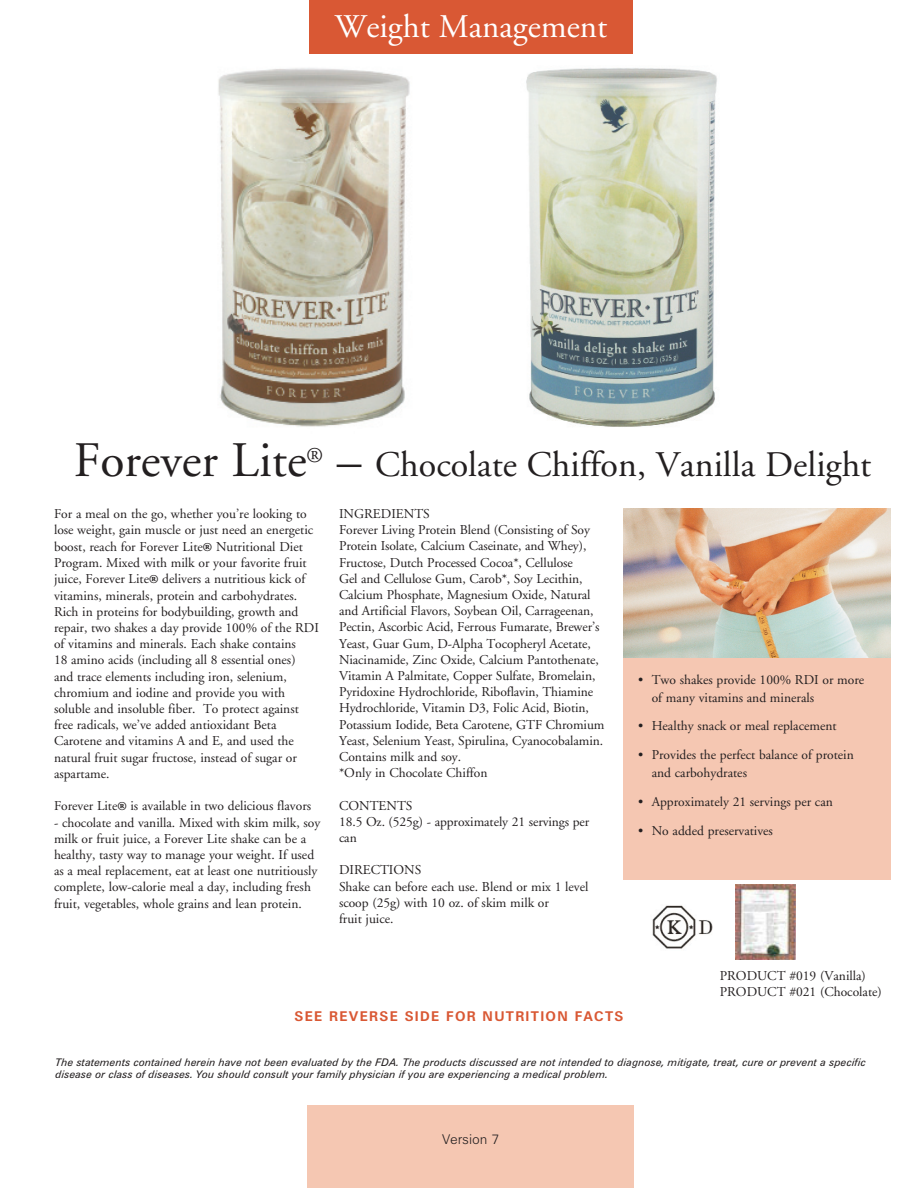
<style>
.page{position:relative;width:918px;height:1188px;background:#fff}
.page>*{position:absolute;margin:0;border:0;box-sizing:border-box;transform-origin:0 0}
.t1{font:49.5px "Adobe Garamond";color:#231f20}
.t2{font:36px "Adobe Garamond";color:#231f20}
.t3{font:33px "Adobe Garamond";color:#fff}
.t4{font:21px "Adobe Garamond";color:#231f20}
.Key_Points{font:13.5px/16.2px "Adobe Garamond";color:#231f20}
.t5{font:700 13.5px "Zurich BT";letter-spacing:.1em;color:#d95834}
.t6{font:300 13.5px "Zurich BT";color:#231f20}
.t7{font:italic 10.5px/12.6px "Zurich BT";color:#231f20}
.s1{font-size:49.5px}
.s2{font-weight:700;font-size:12px}
</style>
<div class="page">
<img style="left:218px;top:53px;width:210px;height:374px">
<div style="left:309px;top:0;width:324px;height:53px;background:#d95834"></div>
<div style="left:308px;top:1106px;width:326px;height:67px;background:#f5c7b2"></div>
<div style="left:308px;top:1169px;width:326px;height:19px;background:#f5c7b2"></div>
<img style="left:623px;top:509px;width:268px;height:150px">
<div style="left:623px;top:659px;width:268px;height:221px;background:#f5c7b2"></div>
<img style="left:526px;top:68px;width:191px;height:359px">
<img style="left:736px;top:884px;width:60px;height:76px">
<img style="left:652px;top:905px;width:61px;height:44px">
<p class="t3" style="left:335px;top:9px;width:274px">Weight Management</p>
<p class="t1" style="left:74px;top:434px;width:234px">Forever Lite</p>
<p class="t4" style="left:307px;top:445px;width:18px">®</p>
<p class="t2" style="left:337px;top:446px;width:536px"><span class="s1">–</span> Chocolate Chiffon, Vanilla Delight</p>
<p class="Key_Points" style="left:54px;top:506px;width:266px">For a meal on the go, whether you’re looking to lose weight, gain muscle or just need an energetic boost, reach for Forever Lite<span class="s2">®</span> Nutritional Diet Program. Mixed with milk or your favorite fruit juice, Forever Lite<span class="s2">®</span> delivers a nutritious kick of vitamins, minerals, protein and carbohydrates.<br>Rich in proteins for bodybuilding, growth and repair, two shakes a day provide 100% of the RDI of vitamins and minerals. Each shake contains<br>18 amino acids (including all 8 essential ones)<br>and trace elements including iron, selenium, chromium and iodine and provide you with soluble and insoluble fiber. To protect against free radicals, we’ve added antioxidant Beta Carotene and vitamins A and E, and used the natural fruit sugar fructose, instead of sugar or aspartame.</p>
<p class="Key_Points" style="left:54px;top:798px;width:259px">Forever Lite<span class="s2">®</span> is available in two delicious flavors</p>
<p class="Key_Points" style="left:54px;top:815px;width:268px">- chocolate and vanilla. Mixed with skim milk, soy milk or fruit juice, a Forever Lite shake can be a healthy, tasty way to manage your weight. If used as a meal replacement, eat at least one nutritiously complete, low-calorie meal a day, including fresh fruit, vegetables, whole grains and lean protein.</p>
<p class="Key_Points" style="left:339px;top:506px;width:92px">INGREDIENTS</p>
<p class="Key_Points" style="left:339px;top:522px;width:267px">Forever Living Protein Blend (Consisting of Soy Protein Isolate, Calcium Caseinate, and Whey), Fructose, Dutch Processed Cocoa*, Cellulose<br>Gel and Cellulose Gum, Carob*, Soy Lecithin, Calcium Phosphate, Magnesium Oxide, Natural and Artificial Flavors, Soybean Oil, Carrageenan, Pectin, Ascorbic Acid, Ferrous Fumarate, Brewer’s Yeast, Guar Gum, D-Alpha Tocopheryl Acetate, Niacinamide, Zinc Oxide, Calcium Pantothenate, Vitamin A Palmitate, Copper Sulfate, Bromelain, Pyridoxine Hydrochloride, Riboflavin, Thiamine Hydrochloride, Vitamin D3, Folic Acid, Biotin, Potassium Iodide, Beta Carotene, GTF Chromium Yeast, Selenium Yeast, Spirulina, Cyanocobalamin.<br>Contains milk and soy.<br>*Only in Chocolate Chiffon</p>
<p class="Key_Points" style="left:339px;top:798px;width:75px">CONTENTS</p>
<p class="Key_Points" style="left:339px;top:814px;width:252px">18.5 Oz. (525g) - approximately 21 servings per can</p>
<p class="Key_Points" style="left:339px;top:862px;width:84px">DIRECTIONS</p>
<p class="Key_Points" style="left:339px;top:879px;width:251px">Shake can before each use. Blend or mix 1 level scoop (25g) with 10 oz. of skim milk or<br>fruit juice.</p>
<p class="Key_Points" style="left:652px;top:671px;width:214px;line-height:18px;text-indent:-14px">• Two shakes provide 100% RDI or more of many vitamins and minerals</p>
<p class="Key_Points" style="left:638px;top:718px;width:200px">• Healthy snack or meal replacement</p>
<p class="Key_Points" style="left:652px;top:746px;width:204px;line-height:18px;text-indent:-14px">• Provides the perfect balance of protein and carbohydrates</p>
<p class="Key_Points" style="left:638px;top:794px;width:196px">• Approximately 21 servings per can</p>
<p class="Key_Points" style="left:638px;top:823px;width:136px">• No added preservatives</p>
<p class="t5" style="left:295px;top:1008px;width:330px">SEE REVERSE SIDE FOR NUTRITION FACTS</p>
<p class="Key_Points" style="left:720px;top:968px;width:148px">PRODUCT #019 (Vanilla)</p>
<p class="Key_Points" style="left:720px;top:984px;width:163px">PRODUCT #021 (Chocolate)</p>
<p class="t7" style="left:56px;top:1056px;width:812px">The statements contained herein have not been evaluated by the FDA. The products discussed are not intended to diagnose, mitigate, treat, cure or prevent a specific disease or class of diseases. You should consult your family physician if you are experiencing a medical problem.</p>
<p class="t6" style="left:442px;top:1131px;width:59px">Version 7</p>
</div>
